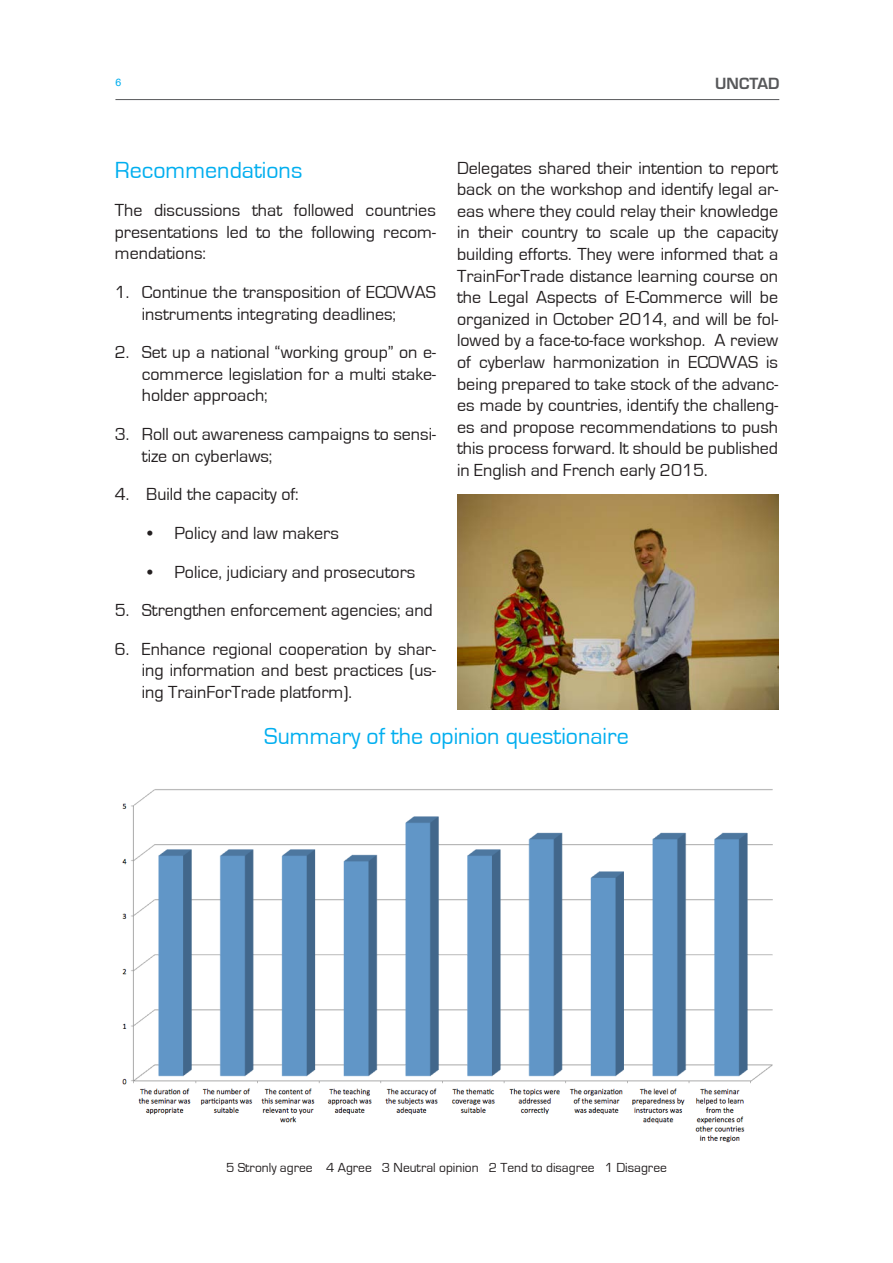
<style>
.page{position:relative;width:893px;height:1263px;background:#fff}
.page>*{position:absolute;margin:0;border:0;box-sizing:border-box;transform-origin:0 0}
.Title_1{font:24px "Eurostile";color:#00aeef}
.Body_text{font:18px/21.6px "Eurostile";color:#231f20;text-align:justify}
.t1{font:600 15px "Eurostile LT Std";color:#57585a}
.Body_text-2{font:13.5px "Eurostile";color:#231f20}
.t2{font:10.5px "Helvetica";color:#00aeef}
</style>
<div class="page">
<hr style="left:115px;top:99px;width:664px;height:1px;background:#57585a">
<img style="left:122px;top:789px;width:651px;height:354px">
<img style="left:457px;top:495px;width:321px;height:214px">
<p class="t2" style="left:115px;top:74px;width:7px">6</p>
<p class="t1" style="left:715px;top:74px;width:66px">UNCTAD</p>
<p class="Title_1" style="left:115px;top:157px;width:189px">Recommendations</p>
<p class="Body_text" style="left:115px;top:200px;width:323px">The discussions that followed countries presentations led to the following recom&shy;mendations:</p>
<p class="Body_text" style="left:142px;top:282px;width:296px;text-indent:-27px">1. Continue the transposition of ECOWAS instruments integrating deadlines;</p>
<p class="Body_text" style="left:142px;top:342px;width:296px;text-indent:-27px">2. Set up a national “working group” on e&shy;commerce legislation for a multi stake&shy;holder approach;</p>
<p class="Body_text" style="left:142px;top:424px;width:296px;text-indent:-27px">3. Roll out awareness campaigns to sensi&shy;tize on cyberlaws;</p>
<p class="Body_text" style="left:115px;top:484px;width:185px">4. Build the capacity of:</p>
<p class="Body_text" style="left:147px;top:522px;width:193px">• Policy and law makers</p>
<p class="Body_text" style="left:147px;top:561px;width:270px">• Police, judiciary and prosecutors</p>
<p class="Body_text" style="left:115px;top:600px;width:319px">5. Strengthen enforcement agencies; and</p>
<p class="Body_text" style="left:142px;top:638px;width:296px;text-indent:-27px">6. Enhance regional cooperation by shar&shy;ing information and best practices (us&shy;ing TrainForTrade platform).</p>
<p class="Body_text" style="left:457px;top:157px;width:323px">Delegates shared their intention to report back on the workshop and identify legal ar&shy;eas where they could relay their knowledge in their country to scale up the capacity building efforts. They were informed that a TrainForTrade distance learning course on the Legal Aspects of E-Commerce will be organized in October 2014, and will be fol&shy;lowed by a face-to-face workshop. A review of cyberlaw harmonization in ECOWAS is being prepared to take stock of the advanc&shy;es made by countries, identify the challeng&shy;es and propose recommendations to push this process forward. It should be published in English and French early 2015.</p>
<p class="Title_1" style="left:264px;top:723px;width:366px">Summary of the opinion questionaire</p>
<p class="Body_text-2" style="left:226px;top:1161px;width:442px">5 Stronly agree 4 Agree 3 Neutral opinion 2 Tend to disagree 1 Disagree</p>
</div>
